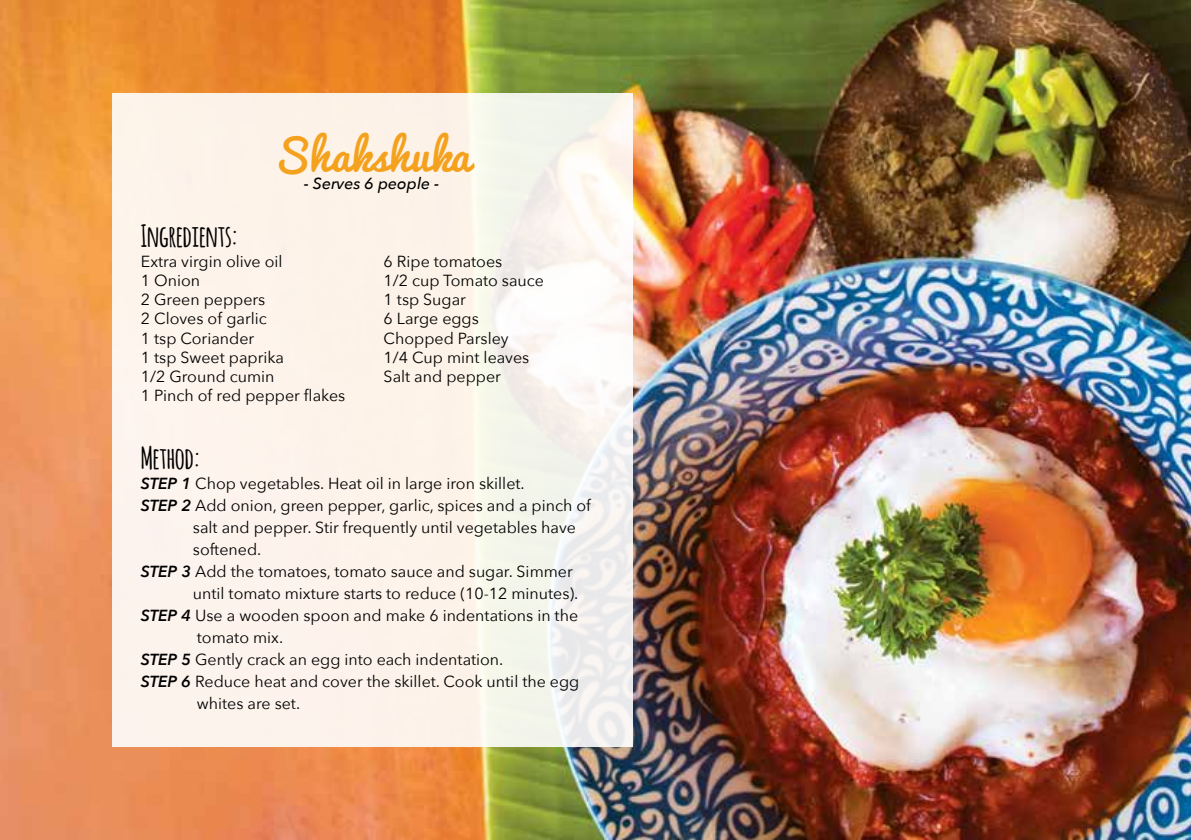
<style>
.page{position:relative;width:1191px;height:840px;background:#fff}
.page>*{position:absolute;margin:0;border:0;box-sizing:border-box;transform-origin:0 0}
.t1{font:42px "Pacifico";color:#f4a21e}
.t2{font:700 30px "Amatic";color:#000}
.t3{font:16px/19.2px "Avenir Next";color:#000}
.t4{font:italic 500 16px "Avenir Next";color:#000}
.s1{font-weight:600;font-style:italic}
</style>
<div class="page">
<img style="left:0;top:0;width:1191px;height:839px">
<svg style="left:113px;top:93px;width:520px;height:653px;background:#faf3eb"></svg>
<h2 class="t2" style="left:141px;top:214px;width:99px">Ingredients:</h2>
<h1 class="t1" style="left:274px;top:119px;width:198px">Shakshuka</h1>
<p class="t4" style="left:304px;top:169px;width:137px">- Serves 6 people -</p>
<p class="t3" style="left:141px;top:251px;width:206px">Extra virgin olive oil<br>1 Onion<br>2 Green peppers<br>2 Cloves of garlic<br>1 tsp Coriander<br>1 tsp Sweet paprika<br>1/2 Ground cumin<br>1 Pinch of red pepper flakes</p>
<p class="t3" style="left:384px;top:251px;width:162px">6 Ripe tomatoes<br>1/2 cup Tomato sauce<br>1 tsp Sugar<br>6 Large eggs<br>Chopped Parsley<br>1/4 Cup mint leaves<br>Salt and pepper</p>
<h2 class="t2" style="left:141px;top:436px;width:61px">Method:</h2>
<p class="t3" style="left:141px;top:473px;width:385px"><span class="s1">STEP 1</span> Chop vegetables. Heat oil in large iron skillet.</p>
<p class="t3" style="left:141px;top:495px;width:451px"><span class="s1">STEP 2</span> Add onion, green pepper, garlic, spices and a pinch of</p>
<p class="t3" style="left:193px;top:517px;width:385px">salt and pepper. Stir frequently until vegetables have</p>
<p class="t3" style="left:193px;top:539px;width:70px">softened.</p>
<p class="t3" style="left:141px;top:561px;width:433px"><span class="s1">STEP 3</span> Add the tomatoes, tomato sauce and sugar. Simmer</p>
<p class="t3" style="left:193px;top:583px;width:387px">until tomato mixture starts to reduce (10-12 minutes).</p>
<p class="t3" style="left:141px;top:605px;width:439px"><span class="s1">STEP 4</span> Use a wooden spoon and make 6 indentations in the</p>
<p class="t3" style="left:197px;top:627px;width:88px">tomato mix.</p>
<p class="t3" style="left:141px;top:649px;width:364px"><span class="s1">STEP 5</span> Gently crack an egg into each indentation.</p>
<p class="t3" style="left:141px;top:671px;width:440px"><span class="s1">STEP 6</span> Reduce heat and cover the skillet. Cook until the egg</p>
<p class="t3" style="left:197px;top:693px;width:105px">whites are set.</p>
</div>
